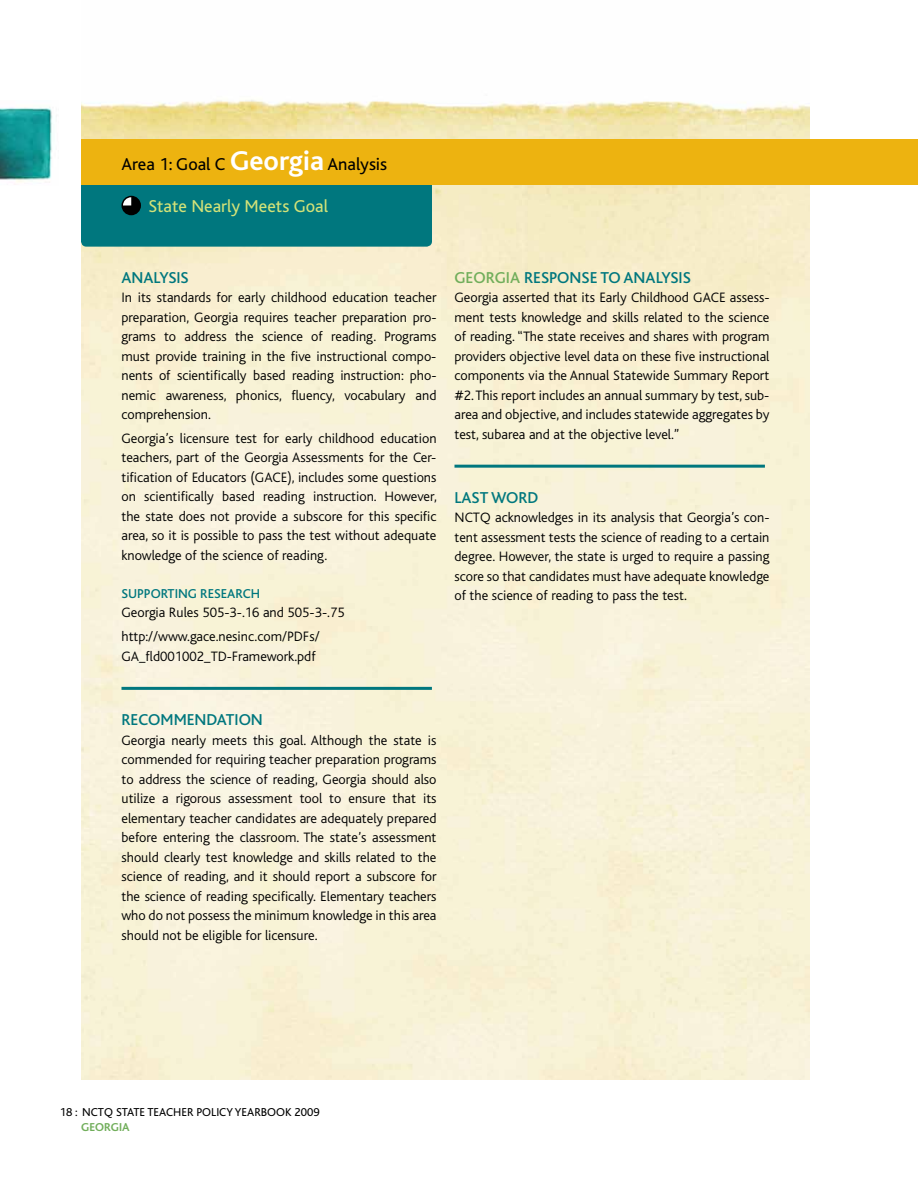
<style>
.page{position:relative;width:918px;height:1188px;background:#fff}
.page>*{position:absolute;margin:0;border:0;box-sizing:border-box;transform-origin:0 0}
.t1{font:18px "Bliss";color:#000}
.t2{font:18px "Bliss";color:#d3e278}
.t3{font:500 16.5px "Bliss";color:#00777e}
.t4{font:300 14.25px/19.5px "Bliss";color:#000;text-align:justify}
.t5{font:500 13.5px "Bliss";color:#00777e}
.t6{font:12px "Bliss";color:#000}
.t7{font:700 12px "Bliss";color:#71ae5b}
.s1{font-weight:700;font-size:28.5px;color:#fff}
.s2{color:#71ae5b}
</style>
<div class="page">
<img style="left:81px;top:99px;width:729px;height:981px">
<hr style="left:454px;top:465px;width:311px;height:3px;background:#00777e">
<hr style="left:122px;top:687px;width:310px;height:3px;background:#00777e">
<div style="left:81px;top:159px;width:351px;height:88px;background:#00777e;border-radius:5px"></div>
<div style="left:81px;top:140px;width:837px;height:45px;background:#edb310"></div>
<div style="left:123px;top:197px;width:17px;height:17px;background:#000;border-radius:50%"></div>
<div style="left:121px;top:196px;width:20px;height:19px;border:3px solid #000;border-radius:50%"></div>
<svg style="left:123px;top:197px;width:8px;height:9px"></svg>
<img style="left:0;top:107px;width:53px;height:76px">
<p class="t1" style="left:122px;top:155px;width:267px">AREA 1: GOAL C <span class="s1">Georgia</span> ANALYSIS</p>
<p class="t2" style="left:148px;top:197px;width:181px">STATE NEARLY MEETS GOAL</p>
<p class="t3" style="left:122px;top:269px;width:69px">ANALYSIS</p>
<p class="t4" style="left:122px;top:288px;width:317px">In its standards for early childhood education teacher preparation, Georgia requires teacher preparation pro&shy;grams to address the science of reading. Programs must provide training in the five instructional compo&shy;nents of scientifically based reading instruction: pho&shy;nemic awareness, phonics, fluency, vocabulary and comprehension.</p>
<p class="t4" style="left:122px;top:429px;width:317px">Georgia’s licensure test for early childhood education teachers, part of the Georgia Assessments for the Cer&shy;tification of Educators (GACE), includes some questions on scientifically based reading instruction. However, the state does not provide a subscore for this specific area, so it is possible to pass the test without adequate knowledge of the science of reading.</p>
<p class="t5" style="left:122px;top:587px;width:140px">SUPPORTING RESEARCH</p>
<p class="t4" style="left:122px;top:601px;width:225px;line-height:23.9px">Georgia Rules 505-3-.16 and 505-3-.75 http://www.gace.nesinc.com/PDFs/</p>
<p class="t4" style="left:122px;top:647px;width:196px">GA_fld001002_TD-Framework.pdf</p>
<p class="t3" style="left:454px;top:269px;width:238px"><span class="s2">GEORGIA</span> RESPONSE TO ANALYSIS</p>
<p class="t4" style="left:454px;top:288px;width:317px">Georgia asserted that its Early Childhood GACE assess&shy;ment tests knowledge and skills related to the science of reading. “The state receives and shares with program providers objective level data on these five instructional components via the Annual Statewide Summary Report #2. This report includes an annual summary by test, sub&shy;area and objective, and includes statewide aggregates by test, subarea and at the objective level.”</p>
<p class="t3" style="left:454px;top:489px;width:85px">LAST WORD</p>
<p class="t4" style="left:454px;top:508px;width:317px">NCTQ acknowledges in its analysis that Georgia’s con&shy;tent assessment tests the science of reading to a certain degree. However, the state is urged to require a passing score so that candidates must have adequate knowledge of the science of reading to pass the test.</p>
<p class="t3" style="left:122px;top:711px;width:143px">RECOMMENDATION</p>
<p class="t4" style="left:122px;top:730px;width:317px">Georgia nearly meets this goal. Although the state is commended for requiring teacher preparation programs to address the science of reading, Georgia should also utilize a rigorous assessment tool to ensure that its elementary teacher candidates are adequately prepared before entering the classroom. The state’s assessment should clearly test knowledge and skills related to the science of reading, and it should report a subscore for the science of reading specifically. Elementary teachers who do not possess the minimum knowledge in this area should not be eligible for licensure.</p>
<p class="t6" style="left:60px;top:1106px;width:261px">18 : NCTQ STATE TEACHER POLICY YEARBOOK 2009</p>
<p class="t7" style="left:81px;top:1120px;width:48px">GeorGia</p>
</div>
